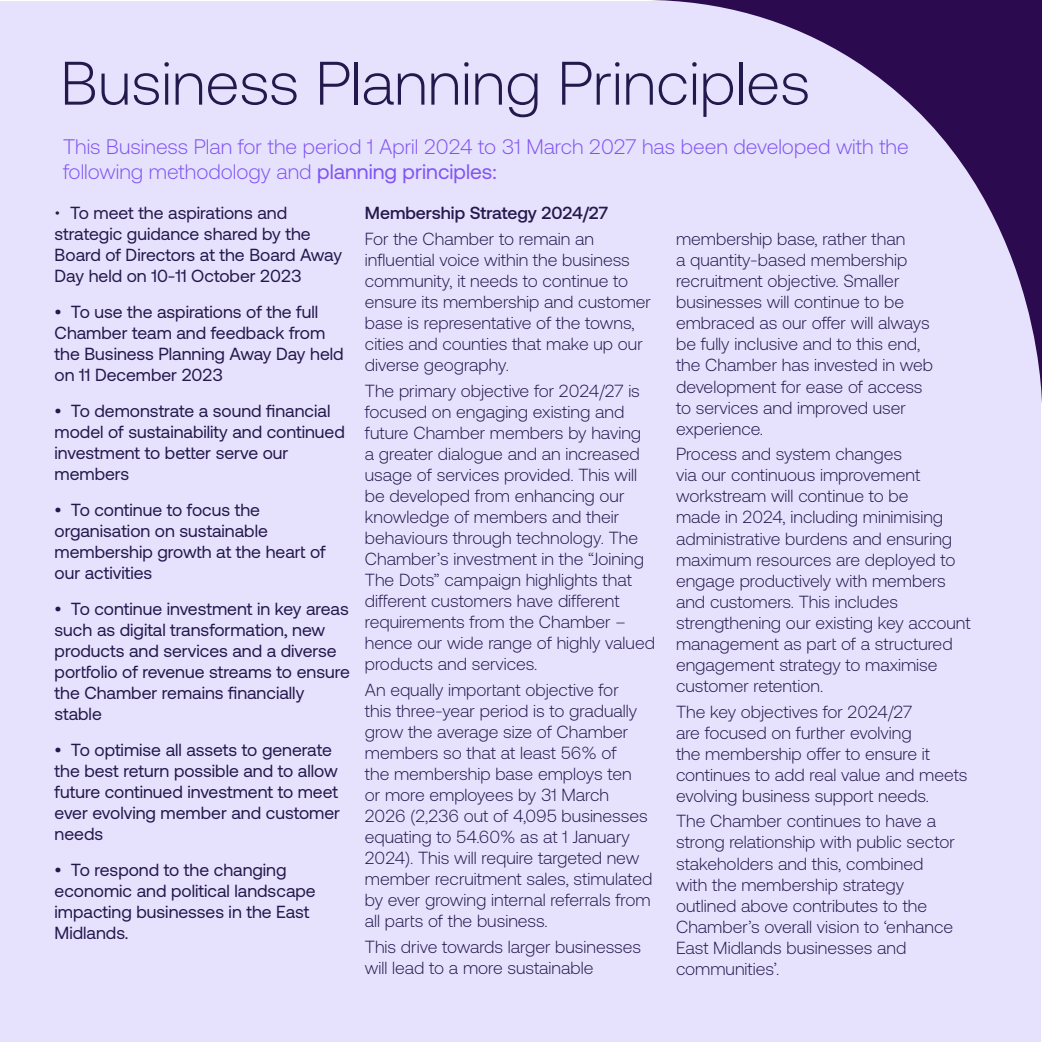
<style>
.page{position:relative;width:1042px;height:1042px;background:#fff}
.page>*{position:absolute;margin:0;border:0;box-sizing:border-box;transform-origin:0 0}
.t1{font:300 61.25px "Aeonik";color:#24194c}
.t2{font:300 21px/25.2px "Aeonik";color:#8054f2}
.t3{font:300 17.5px/21px "Aeonik";color:#24194c}
.t4{font:17.5px/21px "Aeonik";color:#24194c}
.t5{font:500 17.5px "Aeonik";color:#24194c}
.s1{font-weight:400}
.s2{font-weight:300}
</style>
<div class="page">
<div style="left:1px;top:1px;width:1040px;height:1040px;background:#e6e1fd"></div>
<svg style="left:652px;top:0;width:390px;height:403px"></svg>
<p class="t1" style="left:61px;top:50px;width:751px">Business Planning Principles</p>
<p class="t2" style="left:63px;top:134px;width:847px">This Business Plan for the period 1 April 2024 to 31 March 2027 has been developed with the following methodology and <span class="s1">planning principles:</span></p>
<p class="t4" style="left:55px;top:203px;width:289px"><span class="s2">•</span> To meet the aspirations and strategic guidance shared by the<br>Board of Directors at the Board Away<br>Day held on 10-11 October 2023</p>
<p class="t4" style="left:55px;top:302px;width:291px">• To use the aspirations of the full<br>Chamber team and feedback from the Business Planning Away Day held on 11 December 2023</p>
<p class="t4" style="left:55px;top:401px;width:292px">• To demonstrate a sound financial model of sustainability and continued investment to better serve our members</p>
<p class="t4" style="left:55px;top:499px;width:273px">• To continue to focus the organisation on sustainable membership growth at the heart of our activities</p>
<p class="t4" style="left:55px;top:598px;width:297px">• To continue investment in key areas such as digital transformation, new products and services and a diverse portfolio of revenue streams to ensure the Chamber remains financially stable</p>
<p class="t4" style="left:55px;top:739px;width:287px">• To optimise all assets to generate the best return possible and to allow future continued investment to meet ever evolving member and customer needs</p>
<p class="t4" style="left:55px;top:859px;width:263px">• To respond to the changing economic and political landscape impacting businesses in the East<br>Midlands.</p>
<p class="t5" style="left:365px;top:203px;width:245px">Membership Strategy 2024/27</p>
<p class="t3" style="left:365px;top:229px;width:288px">For the Chamber to remain an influential voice within the business community, it needs to continue to ensure its membership and customer base is representative of the towns, cities and counties that make up our diverse geography.</p>
<p class="t3" style="left:365px;top:381px;width:292px">The primary objective for 2024/27 is focused on engaging existing and future Chamber members by having<br>a greater dialogue and an increased usage of services provided. This will be developed from enhancing our knowledge of members and their behaviours through technology. The Chamber’s investment in the “Joining The Dots” campaign highlights that different customers have different requirements from the Chamber – hence our wide range of highly valued products and services.</p>
<p class="t3" style="left:365px;top:680px;width:289px">An equally important objective for<br>this three-year period is to gradually grow the average size of Chamber members so that at least 56% of<br>the membership base employs ten<br>or more employees by 31 March 2026 (2,236 out of 4,095 businesses equating to 54.60% as at 1 January 2024). This will require targeted new member recruitment sales, stimulated by ever growing internal referrals from all parts of the business.</p>
<p class="t3" style="left:365px;top:937px;width:278px">This drive towards larger businesses will lead to a more sustainable</p>
<p class="t3" style="left:676px;top:229px;width:258px">membership base, rather than<br>a quantity-based membership recruitment objective. Smaller businesses will continue to be embraced as our offer will always be fully inclusive and to this end, the Chamber has invested in web development for ease of access to services and improved user experience.</p>
<p class="t3" style="left:676px;top:444px;width:296px">Process and system changes<br>via our continuous improvement workstream will continue to be<br>made in 2024, including minimising administrative burdens and ensuring maximum resources are deployed to engage productively with members and customers. This includes strengthening our existing key account management as part of a structured engagement strategy to maximise customer retention.</p>
<p class="t3" style="left:676px;top:701px;width:293px">The key objectives for 2024/27<br>are focused on further evolving<br>the membership offer to ensure it continues to add real value and meets evolving business support needs.</p>
<p class="t3" style="left:676px;top:811px;width:280px">The Chamber continues to have a strong relationship with public sector stakeholders and this, combined with the membership strategy outlined above contributes to the<br>Chamber’s overall vision to ‘enhance<br>East Midlands businesses and communities’.</p>
</div>
